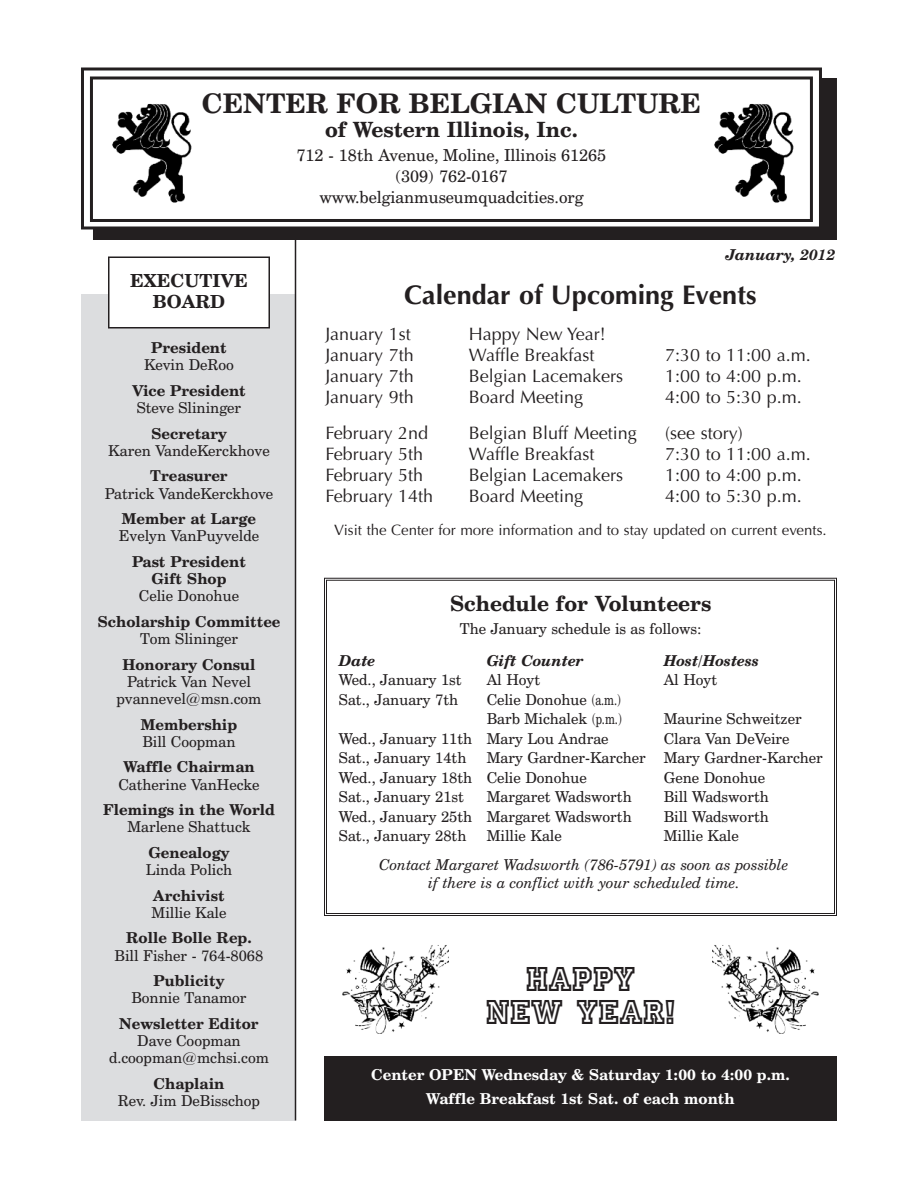
<style>
.page{position:relative;width:918px;height:1188px;background:#fff}
.page>*{position:absolute;margin:0;border:0;box-sizing:border-box;transform-origin:0 0}
.t1{font:36px/33px "Princetown LET";color:#231f20;text-align:center}
.t2{font:700 27px "Optima";color:#231f20}
.t3{font:700 27px "Century Schoolbook BT";color:#231f20}
.t4{font:700 21px "Century Schoolbook BT";color:#231f20}
.t5{font:18px "Optima";color:#231f20}
.t6{font:700 18px/21px "Century Schoolbook BT";color:#231f20;text-align:center}
.t7{font:16.5px/21px "Century Schoolbook BT";color:#231f20;text-align:center}
.t8{font:15px/17.2px "Century Schoolbook BT";color:#231f20;text-align:center}
.t9{font:700 15px/17.2px "Century Schoolbook BT";color:#231f20;text-align:center}
.t10{font:italic 15px/18px "Century Schoolbook BT";color:#231f20;text-align:center}
.t11{font:700 15px/24px "Century Schoolbook BT";color:#fff;text-align:center}
.t12{font:15px "Optima";color:#231f20}
.t13{font:italic 700 15px "Century Schoolbook BT";color:#231f20}
</style>
<div class="page">
<div style="left:96px;top:81px;width:738px;height:156px;background:#231f20"></div>
<div style="left:93px;top:78px;width:744px;height:162px;border:3px solid #231f20"></div>
<div style="left:82px;top:69px;width:738px;height:159px;background:#fff"></div>
<div style="left:81px;top:68px;width:741px;height:162px;border:3px solid #231f20"></div>
<div style="left:90px;top:76px;width:723px;height:146px;border:3px solid #231f20"></div>
<div style="left:81px;top:294px;width:215px;height:826px;background:#dcdddf"></div>
<div style="left:109px;top:257px;width:160px;height:71px;background:#fff"></div>
<div style="left:108px;top:256px;width:162px;height:72px;border:2px solid #231f20"></div>
<hr style="left:295px;top:234px;width:1px;height:886px;background:#231f20">
<img style="left:112px;top:103px;width:80px;height:100px">
<img style="left:714px;top:103px;width:80px;height:100px">
<div style="left:324px;top:1056px;width:513px;height:64px;background:#231f20"></div>
<img style="left:342px;top:945px;width:106px;height:89px">
<img style="left:713px;top:945px;width:106px;height:89px">
<h2 class="t3" style="left:202px;top:93px;width:501px">CENTER FOR BELGIAN CULTURE</h2>
<h3 class="t4" style="left:325px;top:121px;width:254px">of Western Illinois, Inc.</h3>
<p class="t7" style="left:297px;top:146px;width:311px">712 - 18th Avenue, Moline, Illinois 61265 (309) 762-0167 www.belgianmuseumquadcities.org</p>
<p class="t13" style="left:725px;top:249px;width:112px">January, 2012</p>
<p class="t6" style="left:130px;top:272px;width:119px">EXECUTIVE<br>BOARD</p>
<p class="t9" style="left:151px;top:341px;width:77px">President</p>
<p class="t8" style="left:144px;top:358px;width:91px">Kevin DeRoo</p>
<p class="t9" style="left:132px;top:383px;width:115px">Vice President</p>
<p class="t8" style="left:137px;top:401px;width:106px">Steve Slininger</p>
<p class="t9" style="left:151px;top:426px;width:77px">Secretary</p>
<p class="t8" style="left:108px;top:443px;width:163px">Karen VandeKerckhove</p>
<p class="t9" style="left:150px;top:469px;width:79px">Treasurer</p>
<p class="t8" style="left:105px;top:486px;width:170px">Patrick VandeKerckhove</p>
<p class="t9" style="left:122px;top:512px;width:135px">Member at Large</p>
<p class="t8" style="left:119px;top:529px;width:142px">Evelyn VanPuyvelde</p>
<p class="t9" style="left:132px;top:554px;width:115px">Past President<br>Gift Shop</p>
<p class="t8" style="left:139px;top:589px;width:102px">Celie Donohue</p>
<p class="t9" style="left:98px;top:614px;width:184px">Scholarship Committee</p>
<p class="t8" style="left:140px;top:632px;width:100px">Tom Slininger</p>
<p class="t9" style="left:122px;top:657px;width:135px">Honorary Consul</p>
<p class="t8" style="left:117px;top:674px;width:146px">Patrick Van Nevel pvannevel@msn.com</p>
<p class="t9" style="left:141px;top:717px;width:98px">Membership</p>
<p class="t8" style="left:142px;top:734px;width:95px">Bill Coopman</p>
<p class="t9" style="left:123px;top:760px;width:133px">Waffle Chairman</p>
<p class="t8" style="left:118px;top:777px;width:143px">Catherine VanHecke</p>
<p class="t9" style="left:103px;top:803px;width:173px">Flemings in the World</p>
<p class="t8" style="left:127px;top:820px;width:125px">Marlene Shattuck</p>
<p class="t9" style="left:148px;top:845px;width:83px">Genealogy</p>
<p class="t8" style="left:146px;top:863px;width:88px">Linda Polich</p>
<p class="t9" style="left:153px;top:888px;width:73px">Archivist</p>
<p class="t8" style="left:151px;top:905px;width:76px">Millie Kale</p>
<p class="t9" style="left:126px;top:931px;width:127px">Rolle Bolle Rep.</p>
<p class="t8" style="left:115px;top:948px;width:150px">Bill Fisher - 764-8068</p>
<p class="t9" style="left:154px;top:974px;width:72px">Publicity</p>
<p class="t8" style="left:131px;top:991px;width:117px">Bonnie Tanamor</p>
<p class="t9" style="left:119px;top:1016px;width:141px">Newsletter Editor</p>
<p class="t8" style="left:109px;top:1034px;width:161px">Dave Coopman d.coopman@mchsi.com</p>
<p class="t9" style="left:154px;top:1076px;width:72px">Chaplain</p>
<p class="t8" style="left:118px;top:1094px;width:144px">Rev. Jim DeBisschop</p>
<h2 class="t2" style="left:404px;top:279px;width:354px">Calendar of Upcoming Events</h2>
<p class="t5" style="left:326px;top:323px;width:87px">January 1st</p>
<p class="t5" style="left:469px;top:323px;width:139px">Happy New Year!</p>
<p class="t5" style="left:325px;top:344px;width:90px">January 7th</p>
<p class="t5" style="left:469px;top:344px;width:127px">Waffle Breakfast</p>
<p class="t5" style="left:665px;top:344px;width:147px">7:30 to 11:00 a.m.</p>
<p class="t5" style="left:325px;top:365px;width:90px">January 7th</p>
<p class="t5" style="left:469px;top:365px;width:156px">Belgian Lacemakers</p>
<p class="t5" style="left:665px;top:365px;width:138px">1:00 to 4:00 p.m.</p>
<p class="t5" style="left:325px;top:386px;width:90px">January 9th</p>
<p class="t5" style="left:469px;top:386px;width:116px">Board Meeting</p>
<p class="t5" style="left:665px;top:386px;width:138px">4:00 to 5:30 p.m.</p>
<p class="t5" style="left:325px;top:422px;width:104px">February 2nd</p>
<p class="t5" style="left:469px;top:422px;width:170px">Belgian Bluff Meeting</p>
<p class="t5" style="left:665px;top:422px;width:79px">(see story)</p>
<p class="t5" style="left:325px;top:443px;width:99px">February 5th</p>
<p class="t5" style="left:469px;top:443px;width:127px">Waffle Breakfast</p>
<p class="t5" style="left:665px;top:443px;width:147px">7:30 to 11:00 a.m.</p>
<p class="t5" style="left:325px;top:464px;width:99px">February 5th</p>
<p class="t5" style="left:469px;top:464px;width:156px">Belgian Lacemakers</p>
<p class="t5" style="left:665px;top:464px;width:138px">1:00 to 4:00 p.m.</p>
<p class="t5" style="left:325px;top:485px;width:109px">February 14th</p>
<p class="t5" style="left:469px;top:485px;width:116px">Board Meeting</p>
<p class="t5" style="left:665px;top:485px;width:138px">4:00 to 5:30 p.m.</p>
<p class="t12" style="left:334px;top:521px;width:494px">Visit the Center for more information and to stay updated on current events.</p>
<h3 class="t4" style="left:450px;top:596px;width:263px">Schedule for Volunteers</h3>
<p class="t8" style="left:459px;top:622px;width:244px">The January schedule is as follows:</p>
<p class="t13" style="left:339px;top:655px;width:38px">Date</p>
<p class="t13" style="left:487px;top:655px;width:99px">Gift Counter</p>
<p class="t13" style="left:664px;top:655px;width:97px">Host/Hostess</p>
<p class="t8" style="left:339px;top:673px;width:124px">Wed., January 1st</p>
<p class="t8" style="left:487px;top:673px;width:55px">Al Hoyt</p>
<p class="t8" style="left:664px;top:673px;width:55px">Al Hoyt</p>
<p class="t8" style="left:339px;top:692px;width:121px">Sat., January 7th</p>
<p class="t8" style="left:487px;top:691px;width:137px;line-height:19.5px;text-align:left">Celie Donohue (a.m.)<br>Barb Michalek (p.m.)</p>
<p class="t8" style="left:664px;top:712px;width:140px">Maurine Schweitzer</p>
<p class="t8" style="left:339px;top:731px;width:271px">Wed., January 11th Mary Lou Andrae</p>
<p class="t8" style="left:664px;top:731px;width:127px">Clara Van DeVeire</p>
<p class="t8" style="left:339px;top:751px;width:129px">Sat., January 14th</p>
<p class="t8" style="left:339px;top:749px;width:485px;line-height:19.5px;text-align:left;text-indent:148px">Mary Gardner-Karcher Mary Gardner-Karcher<br>Wed., January 18th Celie Donohue</p>
<p class="t8" style="left:664px;top:770px;width:103px">Gene Donohue</p>
<p class="t8" style="left:339px;top:790px;width:127px">Sat., January 21st</p>
<p class="t8" style="left:487px;top:790px;width:147px">Margaret Wadsworth</p>
<p class="t8" style="left:664px;top:790px;width:107px">Bill Wadsworth</p>
<p class="t8" style="left:339px;top:809px;width:294px">Wed., January 25th Margaret Wadsworth</p>
<p class="t8" style="left:664px;top:809px;width:107px">Bill Wadsworth</p>
<p class="t8" style="left:339px;top:829px;width:129px">Sat., January 28th</p>
<p class="t8" style="left:487px;top:829px;width:77px">Millie Kale</p>
<p class="t8" style="left:664px;top:829px;width:76px">Millie Kale</p>
<p class="t10" style="left:379px;top:857px;width:411px">Contact Margaret Wadsworth (786-5791) as soon as possible if there is a conflict with your scheduled time.</p>
<h1 class="t1" style="left:486px;top:962px;width:191px">HAPPY<br>NEW YEAR!</h1>
<p class="t11" style="left:371px;top:1065px;width:420px">Center OPEN Wednesday &amp; Saturday 1:00 to 4:00 p.m.<br>Waffle Breakfast 1st Sat. of each month</p>
</div>
